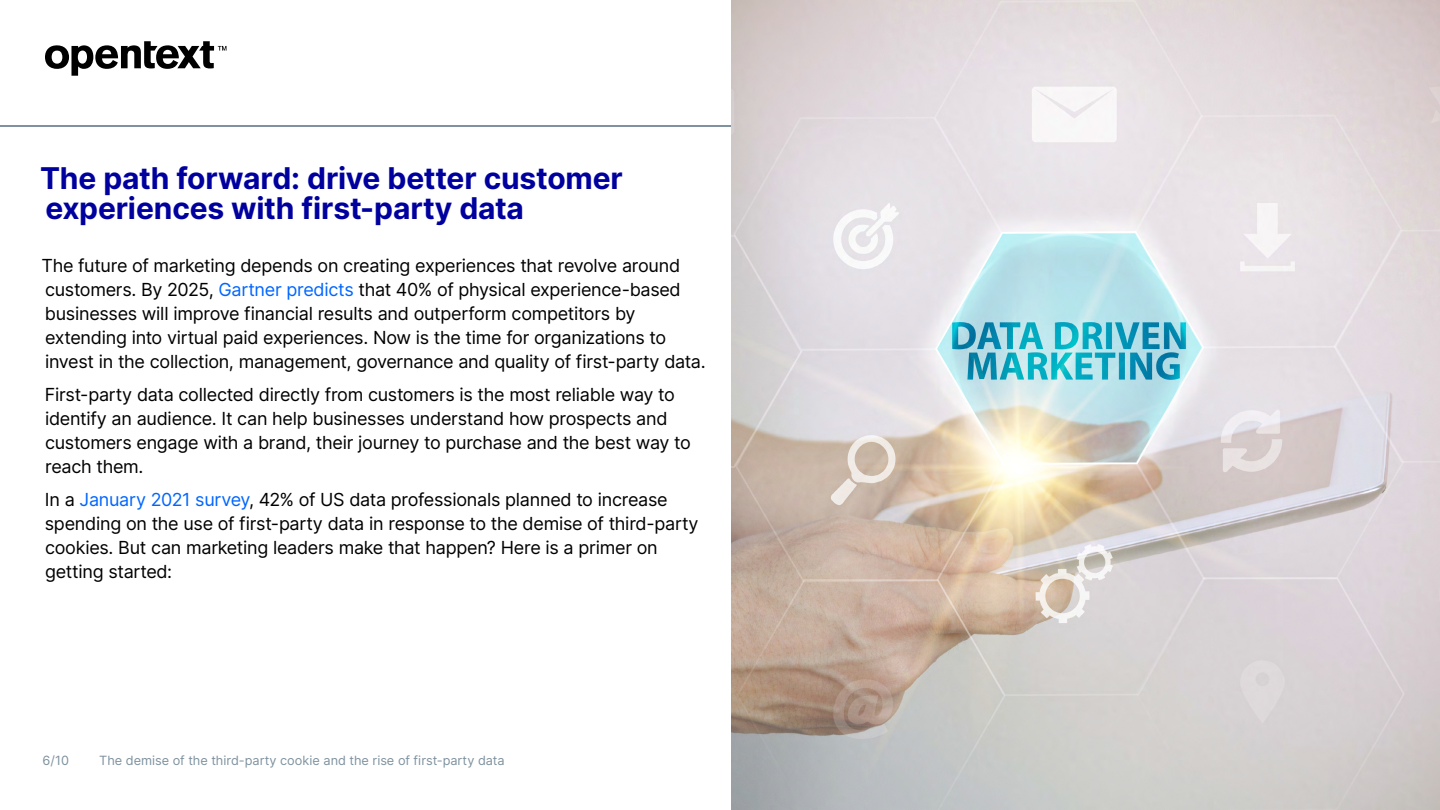
<style>
.page{position:relative;width:1440px;height:810px;background:#fff}
.page>*{position:absolute;margin:0;border:0;box-sizing:border-box;transform-origin:0 0}
.t1{font:700 30px/30px "Inter";letter-spacing:-.005em;color:#00009f}
.Body{font:18px/24px "Inter";letter-spacing:-.015em;color:#000}
.t2{font:12.75px "Inter";letter-spacing:-.005em;color:#7e929f}
.s1{color:#06f}
</style>
<div class="page">
<svg style="left:45px;top:41px;width:181px;height:35px"></svg>
<hr style="left:0;top:125px;width:1440px;height:2px;background:#7e929f">
<img style="left:731px;top:0;width:709px;height:810px">
<h3 class="t1" style="left:40px;top:162px;width:584px">The path forward: drive better customer experiences with first-party data</h3>
<p class="Body" style="left:42px;top:253px;width:666px">The future of marketing depends on creating experiences that revolve around customers. By 2025, <span class="s1">Gartner predicts</span> that 40% of physical experience-based businesses will improve financial results and outperform competitors by extending into virtual paid experiences. Now is the time for organizations to invest in the collection, management, governance and quality of first-party data.</p>
<p class="Body" style="left:45px;top:382px;width:647px">First-party data collected directly from customers is the most reliable way to identify an audience. It can help businesses understand how prospects and customers engage with a brand, their journey to purchase and the best way to reach them.</p>
<p class="Body" style="left:45px;top:487px;width:655px">In a <span class="s1">January 2021 survey</span>, 42% of US data professionals planned to increase spending on the use of first-party data in response to the demise of third-party cookies. But can marketing leaders make that happen? Here is a primer on getting started:</p>
<p class="t2" style="left:43px;top:751px;width:28px">6/10</p>
<p class="t2" style="left:99px;top:751px;width:407px">The demise of the third-party cookie and the rise of first-party data</p>
</div>
